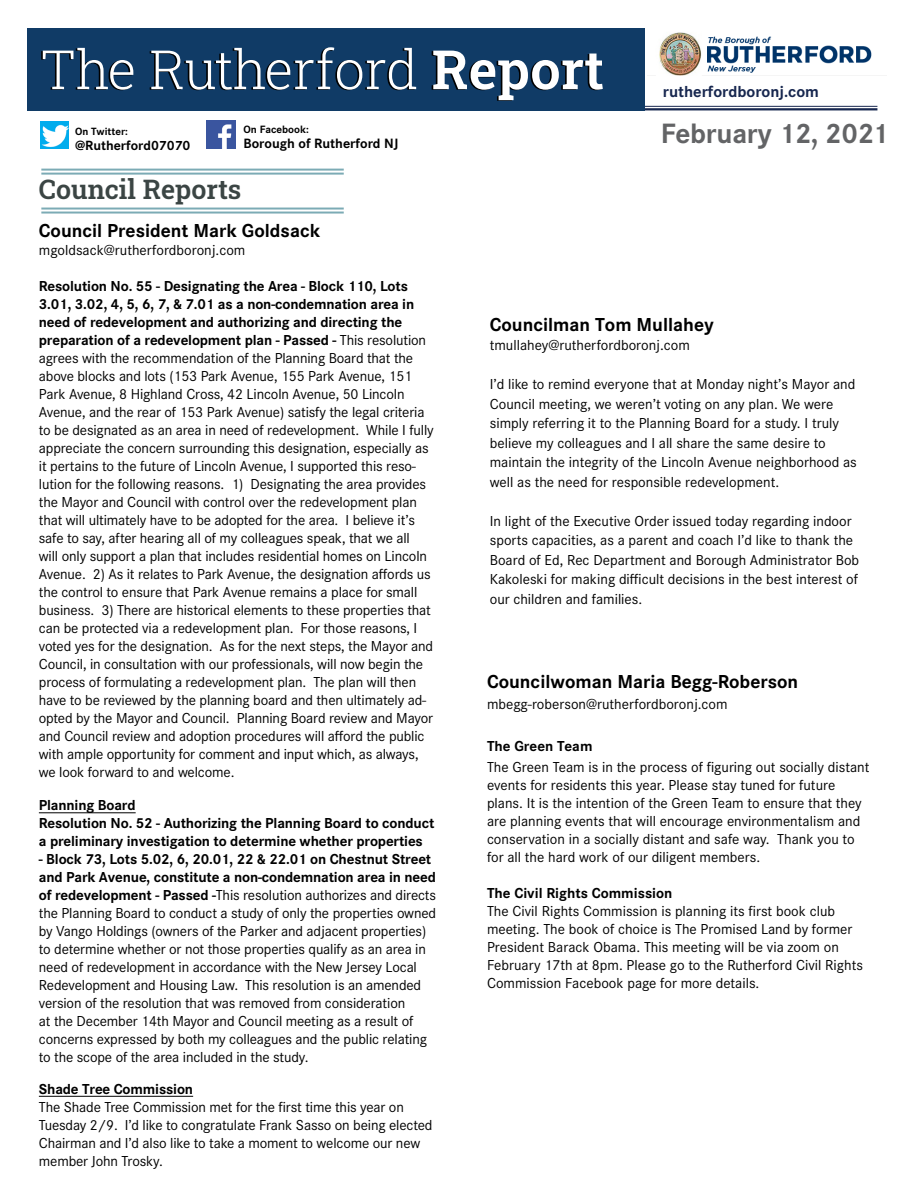
<style>
.page{position:relative;width:918px;height:1188px;background:#fff}
.page>*{position:absolute;margin:0;border:0;box-sizing:border-box;transform-origin:0 0}
.t1{font:300 54.15px "Roboto Slab";letter-spacing:-.01em;color:#fff}
.t2{font:700 29.1px "Corporate S";letter-spacing:-.01em;color:#636466}
.t3{font:600 26.85px "Roboto Slab";color:#3b4544}
.t4{font:700 19.5px "Corporate S";color:#000}
.t5{font:700 16.5px "Corporate S";color:#17274f}
.t6{font:15px/18px "Corporate S";letter-spacing:-.01em;color:#000}
.t7{font:700 15px/18px "Corporate S";letter-spacing:-.01em;color:#000}
.t8{font:700 14.1px "Corporate S";color:#000}
.t9{font:700 13.8px "Corporate S";color:#000}
.t10{font:700 10.95px "Corporate S";color:#000}
.s1{font-weight:600;color:#000}
.s2{font-weight:700}
</style>
<div class="page">
<img style="left:659px;top:32px;width:213px;height:43px">
<hr style="left:521px;top:106px;width:356px;height:1px;background:#17274f">
<hr style="left:521px;top:108px;width:356px;height:2px;background:#17274f">
<img style="left:40px;top:122px;width:29px;height:27px">
<img style="left:207px;top:120px;width:28px;height:29px">
<div style="left:27px;top:28px;width:618px;height:83px;background:#103b66"></div>
<hr style="left:39px;top:813px;width:97px;height:1px;background:#000">
<hr style="left:39px;top:1096px;width:154px;height:1px;background:#000">
<hr style="left:41px;top:208px;width:303px;height:2px;background:#7cabb5">
<hr style="left:41px;top:212px;width:303px;height:2px;background:#7cabb5">
<hr style="left:41px;top:169px;width:303px;height:2px;background:#7cabb5">
<hr style="left:41px;top:173px;width:303px;height:2px;background:#7cabb5">
<h1 class="t1" style="left:41px;top:32px;width:563px">The Rutherford <span class="s1">Report</span></h1>
<p class="t10" style="left:75px;top:125px;width:54px">On Twitter:</p>
<p class="t9" style="left:75px;top:137px;width:117px">@Rutherford07070</p>
<p class="t10" style="left:244px;top:123px;width:67px">On Facebook:</p>
<p class="t8" style="left:244px;top:135px;width:157px">Borough of Rutherford NJ</p>
<h3 class="t3" style="left:39px;top:171px;width:204px">Council Reports</h3>
<p class="t5" style="left:663px;top:82px;width:158px">rutherfordboronj.com</p>
<h2 class="t2" style="left:661px;top:117px;width:229px">February 12, 2021</h2>
<h3 class="t4" style="left:39px;top:220px;width:283px">Council President Mark Goldsack</h3>
<p class="t6" style="left:39px;top:241px;width:208px">mgoldsack@rutherfordboronj.com</p>
<p class="t6" style="left:39px;top:277px;width:396px"><span class="s2">Resolution No. 55 - Designating the Area - Block 110, Lots 3.01, 3.02, 4, 5, 6, 7, &amp; 7.01 as a non-condemnation area in need of redevelopment and authorizing and directing the preparation of a redevelopment plan - Passed -</span> This resolution agrees with the recommendation of the Planning Board that the above blocks and lots (153 Park Avenue, 155 Park Avenue, 151<br>Park Avenue, 8 Highland Cross, 42 Lincoln Avenue, 50 Lincoln Avenue, and the rear of 153 Park Avenue) satisfy the legal criteria to be designated as an area in need of redevelopment. While I fully appreciate the concern surrounding this designation, especially as it pertains to the future of Lincoln Avenue, I supported this reso&shy;lution for the following reasons. 1) Designating the area provides the Mayor and Council with control over the redevelopment plan that will ultimately have to be adopted for the area. I believe it’s safe to say, after hearing all of my colleagues speak, that we all<br>will only support a plan that includes residential homes on Lincoln Avenue. 2) As it relates to Park Avenue, the designation affords us the control to ensure that Park Avenue remains a place for small business. 3) There are historical elements to these properties that can be protected via a redevelopment plan. For those reasons, I voted yes for the designation. As for the next steps, the Mayor and Council, in consultation with our professionals, will now begin the process of formulating a redevelopment plan. The plan will then have to be reviewed by the planning board and then ultimately ad&shy;opted by the Mayor and Council. Planning Board review and Mayor and Council review and adoption procedures will afford the public with ample opportunity for comment and input which, as always, we look forward to and welcome.</p>
<p class="t7" style="left:39px;top:797px;width:397px">Planning Board<br>Resolution No. 52 - Authorizing the Planning Board to conduct a preliminary investigation to determine whether properties</p>
<p class="t6" style="left:39px;top:850px;width:399px"><span class="s2">- Block 73, Lots 5.02, 6, 20.01, 22 &amp; 22.01 on Chestnut Street and Park Avenue, constitute a non-condemnation area in need of redevelopment - Passed -</span>This resolution authorizes and directs the Planning Board to conduct a study of only the properties owned by Vango Holdings (owners of the Parker and adjacent properties) to determine whether or not those properties qualify as an area in need of redevelopment in accordance with the New Jersey Local Redevelopment and Housing Law. This resolution is an amended version of the resolution that was removed from consideration<br>at the December 14th Mayor and Council meeting as a result of concerns expressed by both my colleagues and the public relating to the scope of the area included in the study.</p>
<p class="t7" style="left:39px;top:1080px;width:156px">Shade Tree Commission</p>
<p class="t6" style="left:39px;top:1097px;width:395px">The Shade Tree Commission met for the first time this year on Tuesday 2/9. I’d like to congratulate Frank Sasso on being elected Chairman and I’d also like to take a moment to welcome our new member John Trosky.</p>
<h3 class="t4" style="left:490px;top:313px;width:226px">Councilman Tom Mullahey</h3>
<p class="t6" style="left:490px;top:336px;width:202px">tmullahey@rutherfordboronj.com</p>
<p class="t6" style="left:490px;top:374px;width:369px;line-height:19.5px">I’d like to remind everyone that at Monday night’s Mayor and Council meeting, we weren’t voting on any plan. We were simply referring it to the Planning Board for a study. I truly believe my colleagues and I all share the same desire to maintain the integrity of the Lincoln Avenue neighborhood as well as the need for responsible redevelopment.</p>
<p class="t6" style="left:490px;top:510px;width:371px;line-height:19.5px">In light of the Executive Order issued today regarding indoor sports capacities, as a parent and coach I’d like to thank the Board of Ed, Rec Department and Borough Administrator Bob Kakoleski for making difficult decisions in the best interest of our children and families.</p>
<h3 class="t4" style="left:487px;top:670px;width:313px">Councilwoman Maria Begg-Roberson</h3>
<p class="t6" style="left:487px;top:695px;width:242px">mbegg-roberson@rutherfordboronj.com</p>
<p class="t7" style="left:487px;top:737px;width:107px">The Green Team</p>
<p class="t6" style="left:487px;top:758px;width:384px">The Green Team is in the process of figuring out socially distant events for residents this year. Please stay tuned for future plans. It is the intention of the Green Team to ensure that they are planning events that will encourage environmentalism and conservation in a socially distant and safe way. Thank you to for all the hard work of our diligent members.</p>
<p class="t7" style="left:487px;top:884px;width:187px">The Civil Rights Commission</p>
<p class="t6" style="left:487px;top:902px;width:377px">The Civil Rights Commission is planning its first book club meeting. The book of choice is The Promised Land by former President Barack Obama. This meeting will be via zoom on February 17th at 8pm. Please go to the Rutherford Civil Rights Commission Facebook page for more details.</p>
</div>
